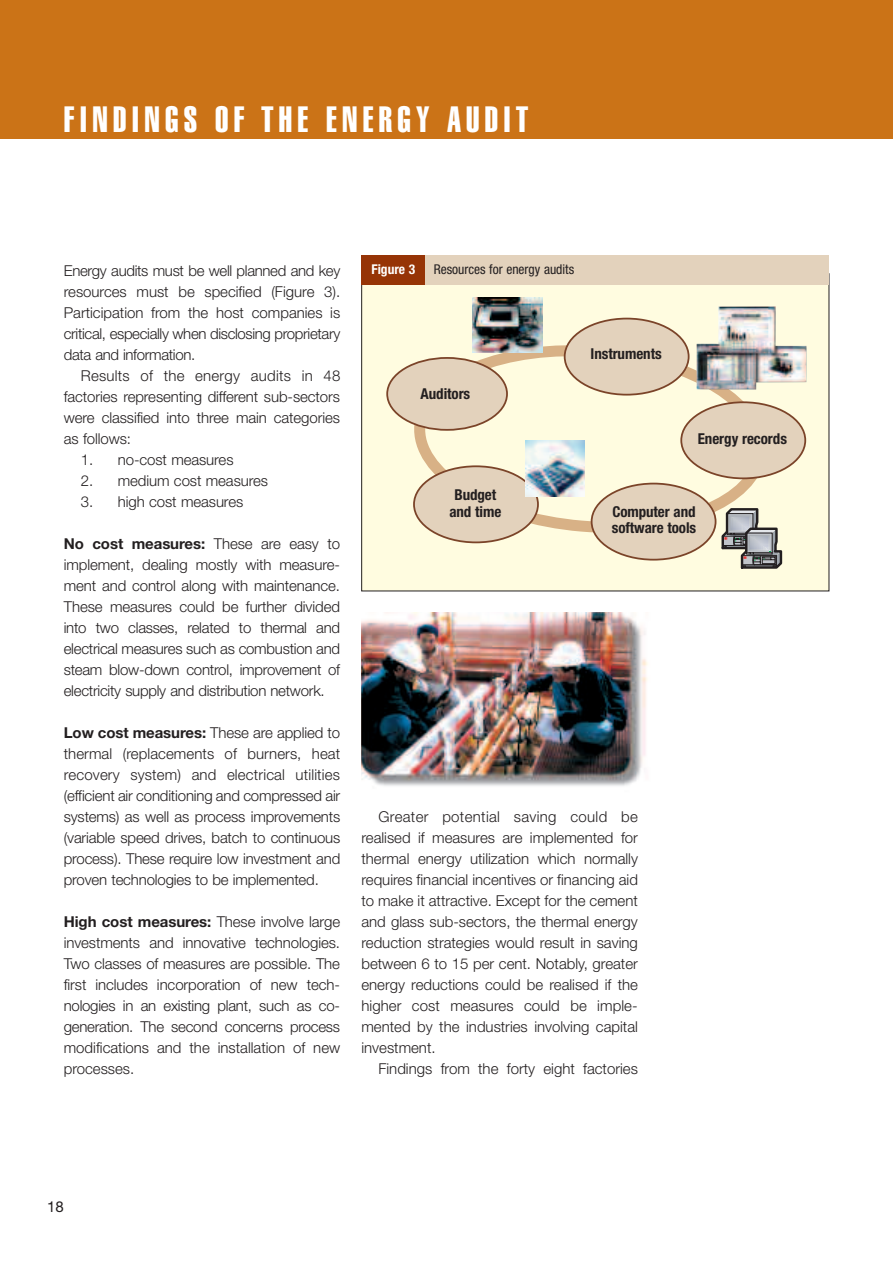
<style>
.page{position:relative;width:893px;height:1263px;background:#fff}
.page>*{position:absolute;margin:0;border:0;box-sizing:border-box;transform-origin:0 0}
.t1{font:36px "Helvetica Extra Compressed";letter-spacing:.15em;color:#fff}
.t2{font:300 15px/21px "Helvetica Neue";letter-spacing:-.005em;color:#231f20;text-align:justify}
.t3{font:700 condensed 15px/16.5px "Helvetica Neue";letter-spacing:-.005em;color:#231f20;text-align:center}
.t4{font:15px "Helvetica Neue";color:#231f20}
.t5{font:condensed 13.5px "Helvetica Neue";color:#231f20}
.t6{font:700 condensed 13.5px "Helvetica Neue";color:#fff}
.s1{font-weight:700}
</style>
<div class="page">
<div style="left:0;top:0;width:893px;height:139px;background:#cb7317"></div>
<img style="left:361px;top:612px;width:287px;height:174px">
<div style="left:362px;top:274px;width:467px;height:317px;background:#fffce0"></div>
<svg style="left:409px;top:340px;width:368px;height:206px"></svg>
<div style="left:387px;top:358px;width:120px;height:72px;background:#e3d2bc;border-radius:50%"></div>
<div style="left:386px;top:357px;width:122px;height:74px;border:2px solid #7b4429;border-radius:50%"></div>
<div style="left:565px;top:319px;width:124px;height:76px;background:#e3d2bc;border-radius:50%"></div>
<div style="left:564px;top:318px;width:125px;height:78px;border:2px solid #7b4429;border-radius:50%"></div>
<div style="left:592px;top:484px;width:124px;height:76px;background:#e3d2bc;border-radius:50%"></div>
<div style="left:591px;top:483px;width:125px;height:77px;border:2px solid #7b4429;border-radius:50%"></div>
<div style="left:681px;top:402px;width:124px;height:76px;background:#e3d2bc;border-radius:50%"></div>
<div style="left:680px;top:401px;width:126px;height:78px;border:2px solid #7b4429;border-radius:50%"></div>
<svg style="left:720px;top:507px;width:63px;height:62px"></svg>
<div style="left:414px;top:466px;width:124px;height:76px;background:#e3d2bc;border-radius:50%"></div>
<div style="left:413px;top:465px;width:126px;height:78px;border:2px solid #7b4429;border-radius:50%"></div>
<div style="left:361px;top:255px;width:64px;height:30px;background:#963406"></div>
<div style="left:425px;top:255px;width:404px;height:30px;background:#e3d2bc"></div>
<img style="left:472px;top:298px;width:70px;height:55px">
<img style="left:525px;top:441px;width:60px;height:55px">
<img style="left:696px;top:306px;width:111px;height:83px">
<h1 class="t1" style="left:64px;top:106px;width:466px">FINDINGS OF THE ENERGY AUDIT</h1>
<p class="t2" style="left:64px;top:262px;width:278px">Energy audits must be well planned and key resources must be specified (Figure 3).<br>Participation from the host companies is critical, especially when disclosing proprietary data and information.</p>
<p class="t2" style="left:64px;top:367px;width:278px;text-indent:17px">Results of the energy audits in 48 factories representing different sub-sectors were classified into three main categories as follows:</p>
<p class="t2" style="left:81px;top:451px;width:154px">1. no-cost measures</p>
<p class="t2" style="left:81px;top:472px;width:189px">2. medium cost measures</p>
<p class="t2" style="left:81px;top:493px;width:164px">3. high cost measures</p>
<p class="t2" style="left:64px;top:535px;width:278px"><span class="s1">No cost measures:</span> These are easy to implement, dealing mostly with measure&shy;ment and control along with maintenance.<br>These measures could be further divided into two classes, related to thermal and electrical measures such as combustion and steam blow-down control, improvement of electricity supply and distribution network.</p>
<p class="t2" style="left:64px;top:724px;width:278px"><span class="s1">Low cost measures:</span> These are applied to thermal (replacements of burners, heat recovery system) and electrical utilities (efficient air conditioning and compressed air systems) as well as process improvements (variable speed drives, batch to continuous process). These require low investment and proven technologies to be implemented.</p>
<p class="t2" style="left:64px;top:913px;width:278px"><span class="s1">High cost measures:</span> These involve large investments and innovative technologies.<br>Two classes of measures are possible. The first includes incorporation of new tech&shy;nologies in an existing plant, such as co&shy;generation. The second concerns process modifications and the installation of new processes.</p>
<p class="t6" style="left:371px;top:264px;width:45px">Figure 3</p>
<p class="t5" style="left:434px;top:264px;width:142px">Resources for energy audits</p>
<p class="t3" style="left:421px;top:387px;width:51px">Auditors</p>
<p class="t3" style="left:449px;top:488px;width:54px">Budget and time</p>
<p class="t3" style="left:591px;top:347px;width:73px">Instruments</p>
<p class="t3" style="left:698px;top:432px;width:91px">Energy records</p>
<p class="t3" style="left:612px;top:504px;width:86px;text-align:left">Computer and software tools</p>
<p class="t2" style="left:361px;top:808px;width:278px;text-indent:17px">Greater potential saving could be realised if measures are implemented for thermal energy utilization which normally requires financial incentives or financing aid to make it attractive. Except for the cement and glass sub-sectors, the thermal energy reduction strategies would result in saving between 6 to 15 per cent. Notably, greater energy reductions could be realised if the higher cost measures could be imple&shy;mented by the industries involving capital investment.</p>
<p class="t2" style="left:378px;top:1060px;width:261px">Findings from the forty eight factories</p>
<p class="t4" style="left:47px;top:1201px;width:18px">18</p>
</div>
